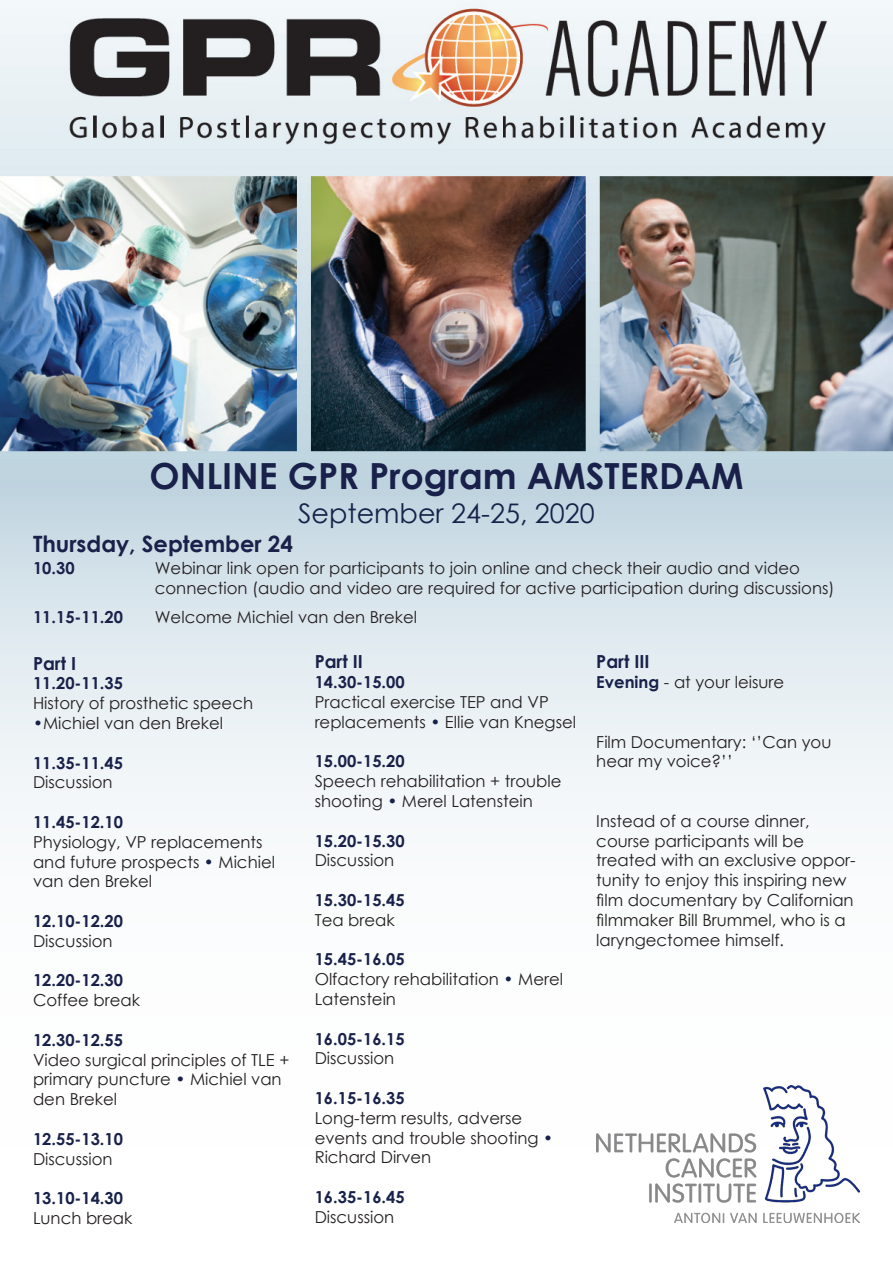
<style>
.page{position:relative;width:893px;height:1263px;background:#fff}
.page>*{position:absolute;margin:0;border:0;box-sizing:border-box;transform-origin:0 0}
.t1{font:700 36px "Century Gothic";color:#19214a}
.t2{font:27px "Century Gothic";color:#172149}
.t3{font:700 22.5px "Century Gothic";color:#19214a}
.t4{font:700 18px "Century Gothic";color:#19214a}
.t5{font:16.5px/19.8px "Century Gothic";color:#231f20}
.t6{font:700 16.5px "Century Gothic";color:#19214a}
.t7{font:700 16.5px "Century Gothic";color:#172149}
.s1{color:#172149}
.s2{font-weight:700;color:#172149}
</style>
<div class="page">
<svg style="left:0;top:483px;width:893px;height:330px"></svg>
<img style="left:0;top:0;width:893px;height:483px">
<img style="left:596px;top:1085px;width:264px;height:138px">
<p class="t1" style="left:149px;top:448px;width:595px">ONLINE GPR Program AMSTERDAM</p>
<p class="t2" style="left:298px;top:494px;width:298px">September 24-25, 2020</p>
<p class="t3" style="left:33px;top:526px;width:262px">Thursday, September 24</p>
<p class="t6" style="left:33px;top:555px;width:43px">10.30</p>
<p class="t5" style="left:155px;top:558px;width:647px">Webinar link open for participants to join online and check their audio and video</p>
<p class="t5" style="left:155px;top:578px;width:681px">connection (audio and video are required for active participation during discussions)</p>
<p class="t5" style="left:155px;top:607px;width:264px">Welcome Michiel van den Brekel</p>
<p class="t6" style="left:33px;top:605px;width:92px">11.15-11.20</p>
<p class="t4" style="left:33px;top:649px;width:45px">Part I</p>
<p class="t6" style="left:33px;top:671px;width:92px">11.20-11.35</p>
<p class="t5" style="left:33px;top:693px;width:222px">History of prosthetic speech</p>
<p class="t5" style="left:33px;top:713px;width:192px"><span class="s1">•</span>Michiel van den Brekel</p>
<p class="t6" style="left:33px;top:750px;width:92px">11.35-11.45</p>
<p class="t5" style="left:33px;top:772px;width:81px">Discussion</p>
<p class="t6" style="left:33px;top:809px;width:92px">11.45-12.10</p>
<p class="t5" style="left:33px;top:832px;width:244px">Physiology, VP replacements and future prospects <span class="s1">•</span> Michiel van den Brekel</p>
<p class="t6" style="left:33px;top:908px;width:92px">12.10-12.20</p>
<p class="t5" style="left:33px;top:931px;width:81px">Discussion</p>
<p class="t6" style="left:33px;top:968px;width:92px">12.20-12.30</p>
<p class="t5" style="left:33px;top:990px;width:109px">Coffee break</p>
<p class="t6" style="left:33px;top:1027px;width:92px">12.30-12.55</p>
<p class="t5" style="left:33px;top:1049px;width:258px">Video surgical principles of TLE + primary puncture <span class="s1">•</span> Michiel van den Brekel</p>
<p class="t6" style="left:33px;top:1126px;width:92px">12.55-13.10</p>
<p class="t5" style="left:33px;top:1148px;width:81px">Discussion</p>
<p class="t7" style="left:33px;top:1186px;width:92px">13.10-14.30</p>
<p class="t5" style="left:33px;top:1208px;width:101px">Lunch break</p>
<p class="t4" style="left:315px;top:648px;width:50px">Part II</p>
<p class="t6" style="left:315px;top:670px;width:92px">14.30-15.00</p>
<p class="t5" style="left:315px;top:692px;width:263px">Practical exercise TEP and VP replacements <span class="s1">•</span> Ellie van Knegsel</p>
<p class="t6" style="left:315px;top:749px;width:92px">15.00-15.20</p>
<p class="t5" style="left:315px;top:771px;width:248px">Speech rehabilitation + trouble shooting <span class="s1">•</span> Merel Latenstein</p>
<p class="t6" style="left:315px;top:828px;width:92px">15.20-15.30</p>
<p class="t5" style="left:315px;top:850px;width:81px">Discussion</p>
<p class="t6" style="left:315px;top:887px;width:92px">15.30-15.45</p>
<p class="t5" style="left:315px;top:910px;width:82px">Tea break</p>
<p class="t6" style="left:315px;top:947px;width:92px">15.45-16.05</p>
<p class="t5" style="left:315px;top:969px;width:250px">Olfactory rehabilitation <span class="s1">•</span> Merel<br>Latenstein</p>
<p class="t6" style="left:315px;top:1026px;width:92px">16.05-16.15</p>
<p class="t5" style="left:315px;top:1048px;width:81px">Discussion</p>
<p class="t6" style="left:315px;top:1085px;width:92px">16.15-16.35</p>
<p class="t5" style="left:315px;top:1108px;width:240px">Long-term results, adverse events and trouble shooting <span class="s1">•<br></span>Richard Dirven</p>
<p class="t7" style="left:315px;top:1184px;width:92px">16.35-16.45</p>
<p class="t5" style="left:315px;top:1207px;width:81px">Discussion</p>
<p class="t4" style="left:596px;top:648px;width:55px">Part III</p>
<p class="t5" style="left:596px;top:672px;width:189px"><span class="s2">Evening</span> - at your leisure</p>
<p class="t5" style="left:596px;top:731px;width:237px">Film Documentary: ‘’Can you hear my voice?’’</p>
<p class="t5" style="left:596px;top:811px;width:215px">Instead of a course dinner, course participants will be</p>
<p class="t5" style="left:596px;top:850px;width:261px">treated with an exclusive oppor&shy;tunity to enjoy this inspiring new film documentary by Californian filmmaker Bill Brummel, who is a laryngectomee himself.</p>
</div>
